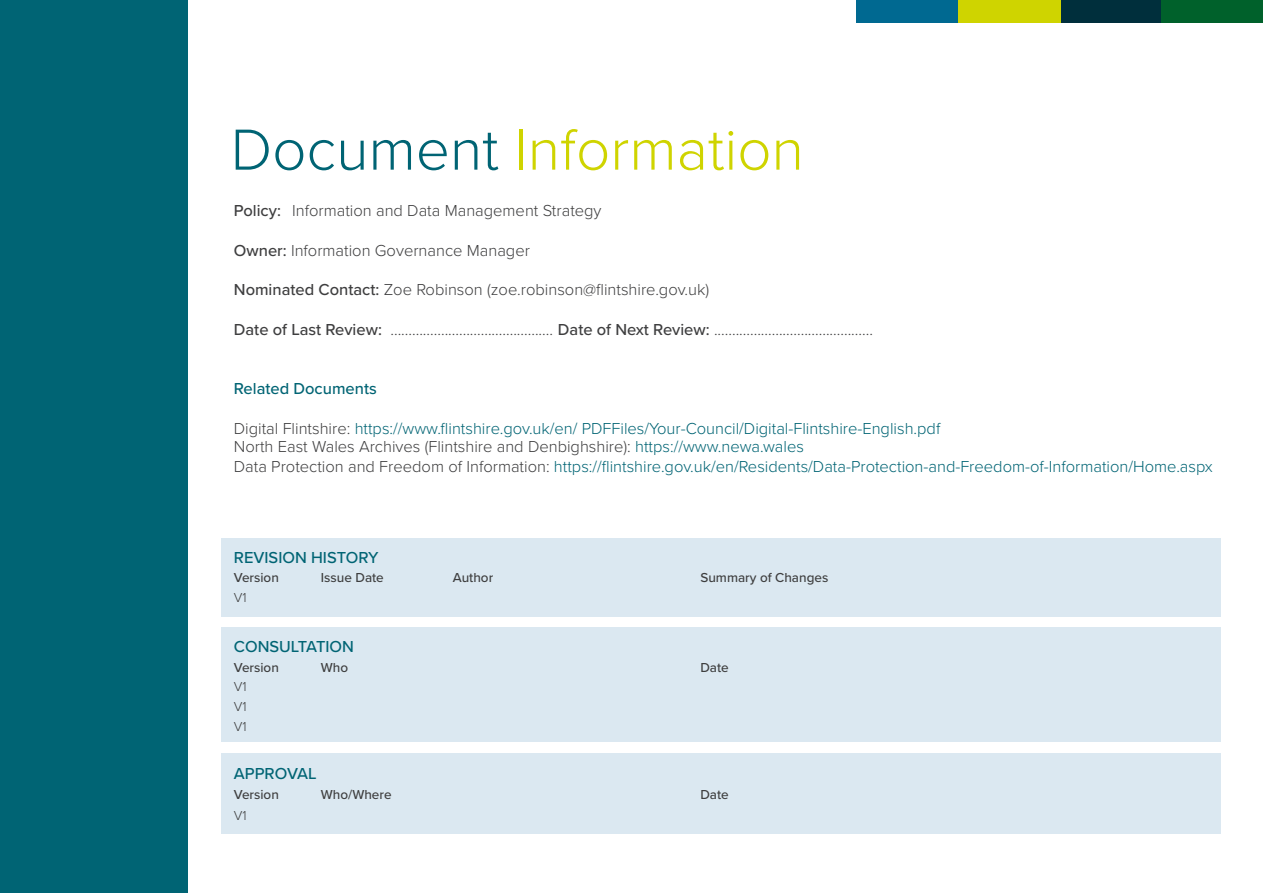
<style>
.page{position:relative;width:1263px;height:893px;background:#fff}
.page>*{position:absolute;margin:0;border:0;box-sizing:border-box;transform-origin:0 0}
.t1{font:300 60px "Proxima Nova";color:#cfd400}
.t2{font:300 16.5px/18.9px "Proxima Nova";color:#006474}
.t3{font:300 16.5px "Proxima Nova";color:#3e3e3f}
.t4{font:500 16.5px "Proxima Nova";color:#006474}
.t5{font:500 13.5px "Proxima Nova";color:#3e3e3f}
.t6{font:300 13.5px/19.6px "Proxima Nova";color:#3e3e3f;text-align:justify}
.s1{color:#006474}
.s2{font-weight:500}
.s3{color:#3e3e3f}
</style>
<div class="page">
<div style="left:0;top:0;width:187px;height:893px;background:#006474"></div>
<div style="left:221px;top:753px;width:999px;height:80px;background:#dbe8f1"></div>
<div style="left:221px;top:627px;width:999px;height:115px;background:#dbe8f1"></div>
<div style="left:221px;top:538px;width:999px;height:79px;background:#dbe8f1"></div>
<div style="left:856px;top:0;width:102px;height:22px;background:#006991"></div>
<div style="left:1060px;top:0;width:102px;height:22px;background:#002f3c"></div>
<div style="left:1161px;top:0;width:102px;height:22px;background:#00612b"></div>
<div style="left:958px;top:0;width:102px;height:22px;background:#cfd400"></div>
<h1 class="t1" style="left:231px;top:105px;width:575px"><span class="s1">Document</span> Information</h1>
<p class="t3" style="left:234px;top:198px;width:369px"><span class="s2">Policy:</span> Information and Data Management Strategy</p>
<p class="t3" style="left:234px;top:238px;width:298px"><span class="s2">Owner:</span> Information Governance Manager</p>
<p class="t3" style="left:234px;top:277px;width:477px"><span class="s2">Nominated Contact:</span> Zoe Robinson (zoe.robinson@fintshire.gov.uk)</p>
<p class="t3" style="left:234px;top:317px;width:641px"><span class="s2">Date of Last Review:</span> ............................................. <span class="s2">Date of Next Review:</span> ............................................</p>
<p class="t4" style="left:234px;top:376px;width:144px">Related Documents</p>
<p class="t2" style="left:234px;top:418px;width:980px"><span class="s3">Digital Flintshire:</span> https://www.fintshire.gov.uk/en/ PDFFiles/Your-Council/Digital-Flintshire-English.pdf<br><span class="s3">North East Wales Archives (Flintshire and Denbighshire):</span> https://www.newa.wales<br><span class="s3">Data Protection and Freedom of Information:</span> https://fintshire.gov.uk/en/Residents/Data-Protection-and-Freedom-of-Information/Home.aspx</p>
<p class="t4" style="left:234px;top:545px;width:146px">REVISION HISTORY</p>
<p class="t5" style="left:234px;top:568px;width:47px">Version</p>
<p class="t5" style="left:321px;top:568px;width:64px">Issue Date</p>
<p class="t5" style="left:453px;top:568px;width:42px">Author</p>
<p class="t5" style="left:700px;top:568px;width:129px">Summary of Changes</p>
<p class="t6" style="left:234px;top:587px;width:14px">V1</p>
<p class="t4" style="left:234px;top:634px;width:122px">CONSULTATION</p>
<p class="t5" style="left:234px;top:657px;width:47px">Version</p>
<p class="t5" style="left:321px;top:657px;width:29px">Who</p>
<p class="t5" style="left:700px;top:657px;width:30px">Date</p>
<p class="t6" style="left:234px;top:676px;width:14px">V1<br>V1<br>V1</p>
<p class="t4" style="left:234px;top:761px;width:84px">APPROVAL</p>
<p class="t5" style="left:234px;top:784px;width:47px">Version</p>
<p class="t5" style="left:321px;top:784px;width:72px">Who/Where</p>
<p class="t5" style="left:700px;top:784px;width:30px">Date</p>
<p class="t6" style="left:234px;top:805px;width:14px">V1</p>
</div>
